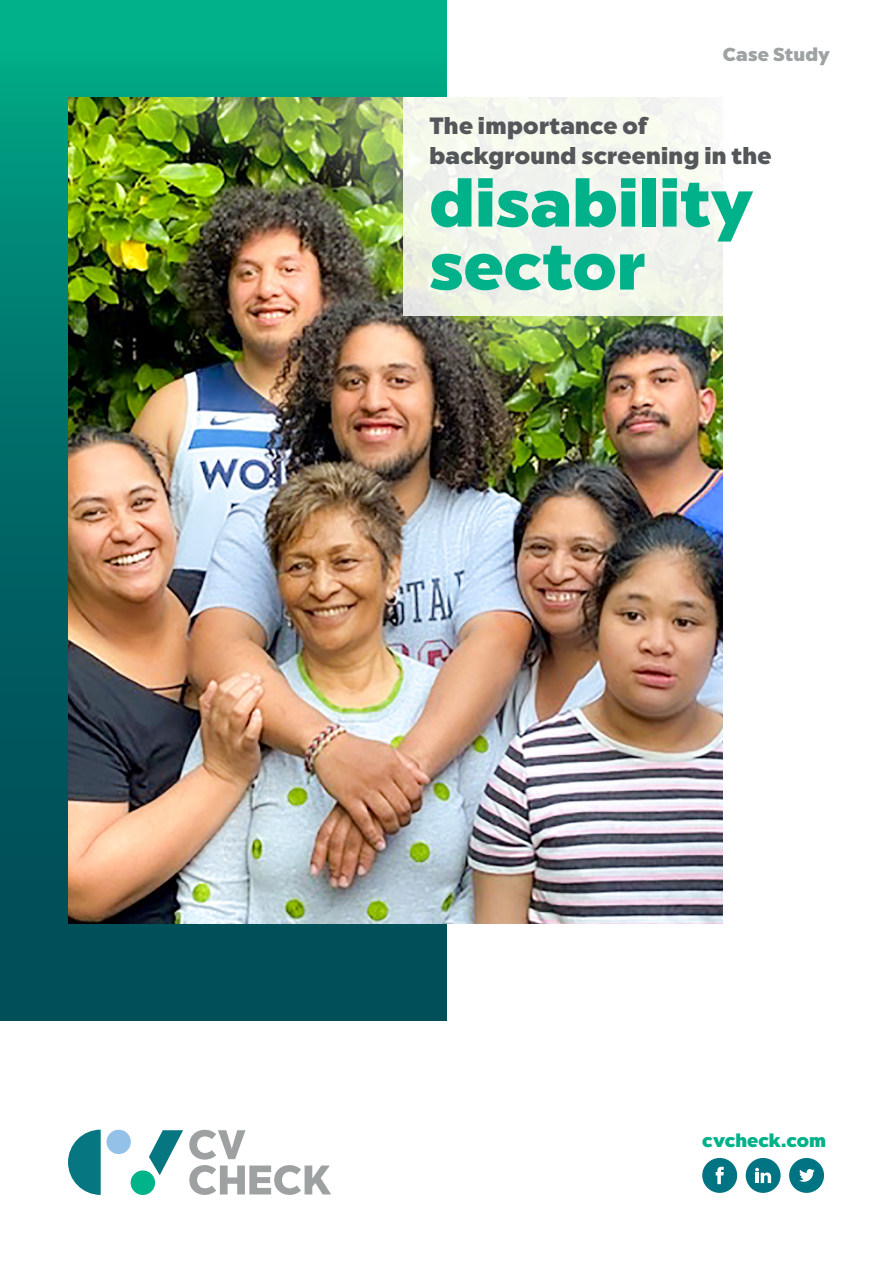
<style>
.page{position:relative;width:893px;height:1263px;background:#fff}
.page>*{position:absolute;margin:0;border:0;box-sizing:border-box;transform-origin:0 0}
.t1{font:800 66.9px/63px "Chronica Pro";letter-spacing:.005em;color:#00b189}
.t2{font:800 23.55px/29.4px "Chronica Pro";letter-spacing:.015em;color:#54575a}
.t3{font:800 18.75px "Chronica Pro";letter-spacing:.005em;color:#00b189}
.t4{font:800 18.75px "Chronica Pro";letter-spacing:.015em;color:#9ea2a2}
</style>
<div class="page">
<svg style="left:0;top:0;width:446px;height:1020px;background:#00776d"></svg>
<div style="left:702px;top:1158px;width:35px;height:35px;background:#007482;border-radius:50%"></div>
<svg style="left:716px;top:1167px;width:8px;height:17px"></svg>
<div style="left:746px;top:1158px;width:35px;height:35px;background:#007482;border-radius:50%"></div>
<svg style="left:755px;top:1168px;width:16px;height:15px"></svg>
<svg style="left:789px;top:1158px;width:35px;height:35px"></svg>
<img style="left:68px;top:97px;width:655px;height:826px">
<div style="left:404px;top:97px;width:489px;height:218px;background:linear-gradient(to right,#edf1e5,#fff)"></div>
<svg style="left:68px;top:1129px;width:33px;height:66px"></svg>
<div style="left:107px;top:1130px;width:24px;height:24px;background:#93c1e8;border-radius:50%"></div>
<div style="left:131px;top:1170px;width:24px;height:25px;background:#00b388;border-radius:50%"></div>
<svg style="left:149px;top:1130px;width:34px;height:45px"></svg>
<svg style="left:189px;top:1130px;width:57px;height:29px"></svg>
<svg style="left:189px;top:1165px;width:142px;height:30px"></svg>
<p class="t4" style="left:723px;top:42px;width:109px">Case Study</p>
<p class="t2" style="left:429px;top:112px;width:344px">The importance of background screening in the</p>
<h1 class="t1" style="left:429px;top:172px;width:325px">disability sector</h1>
<p class="t3" style="left:702px;top:1128px;width:125px">cvcheck.com</p>
</div>
